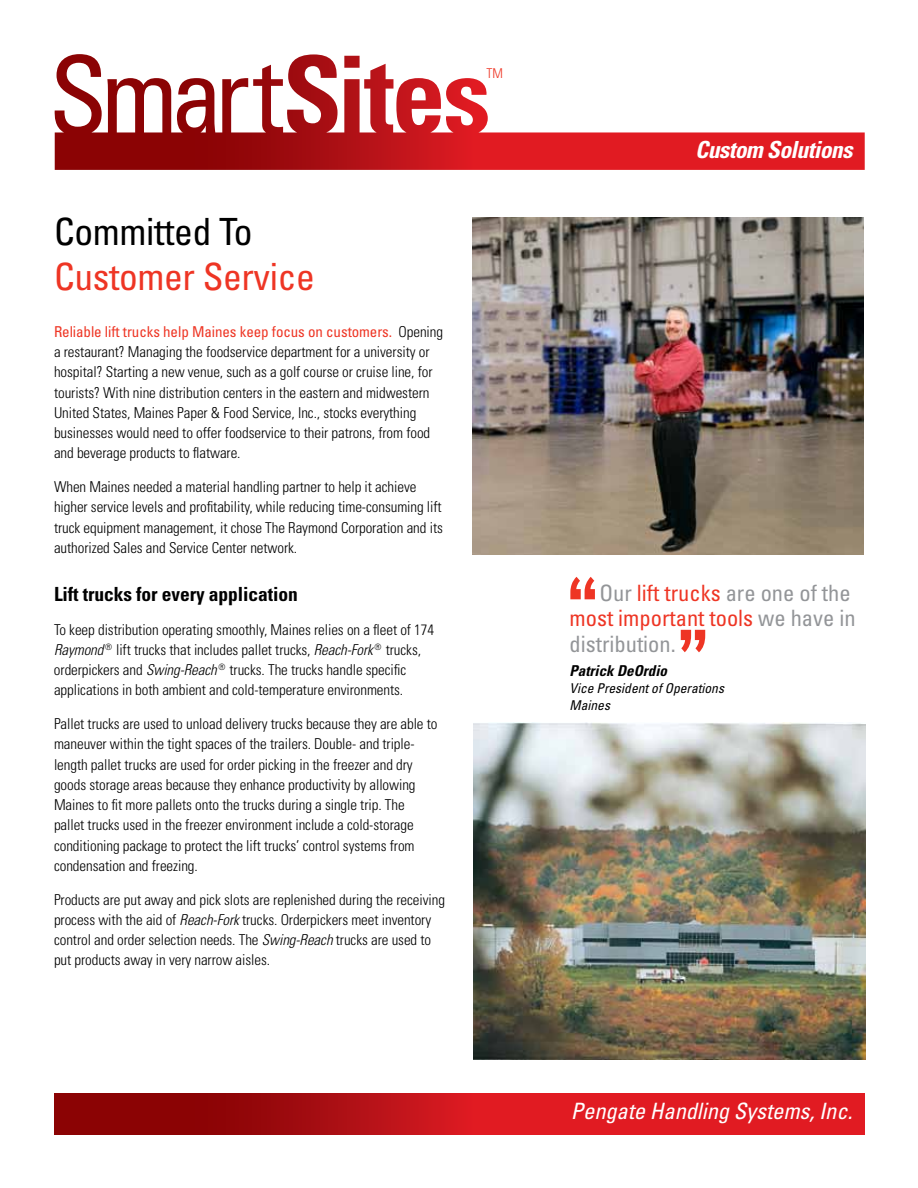
<style>
.page{position:relative;width:918px;height:1188px;background:#fff}
.page>*{position:absolute;margin:0;border:0;box-sizing:border-box;transform-origin:0 0}
.t1{font:800 condensed 85.5px "Tw Cen";color:#ee3524}
.t2{font:condensed 37.5px "Univers LT Std";letter-spacing:-.01em;color:#ee3524}
.t3{font:condensed 37.5px "Univers LT Std";letter-spacing:-.01em;color:#000}
.t4{font:italic 700 condensed 23.55px "Univers LT Std";letter-spacing:-.025em;color:#fff}
.t5{font:condensed 22.5px/25.5px "Univers LT Std";color:#939598}
.t6{font:italic condensed 22.5px "Univers LT Std";letter-spacing:-.005em;color:#fff}
.t7{font:700 condensed 19.5px "Univers LT Std";letter-spacing:-.005em;color:#000}
.t8{font:300 condensed 15px/20.2px "Univers LT Std";letter-spacing:-.005em;color:#000}
.t9{font:italic 700 condensed 15px "Univers LT Std";color:#000}
.t10{font:italic condensed 13.5px/17.2px "Univers LT Std";color:#000}
.t11{font:300 condensed 13.5px "Univers LT Std";color:#ee3524}
.s1{font-weight:400;color:#ee3524}
.s2{font-style:italic}
.s3{color:#ee3524}
</style>
<div class="page">
<svg style="left:55px;top:1094px;width:810px;height:40px;background:#c01217"></svg>
<svg style="left:55px;top:54px;width:810px;height:116px"></svg>
<img style="left:472px;top:217px;width:392px;height:338px">
<img style="left:474px;top:722px;width:391px;height:338px">
<p class="t11" style="left:487px;top:65px;width:18px">TM</p>
<h2 class="t3" style="left:54px;top:207px;width:200px">Committed To</h2>
<h2 class="t2" style="left:54px;top:252px;width:262px">Customer Service</h2>
<p class="t8" style="left:54px;top:321px;width:391px"><span class="s1">Reliable lift trucks help Maines keep focus on customers.</span> Opening a restaurant? Managing the foodservice department for a university or hospital? Starting a new venue, such as a golf course or cruise line, for tourists? With nine distribution centers in the eastern and midwestern United States, Maines Paper &amp; Food Service, Inc., stocks everything businesses would need to offer foodservice to their patrons, from food and beverage products to flatware.</p>
<p class="t8" style="left:54px;top:477px;width:390px">When Maines needed a material handling partner to help it achieve higher service levels and profitability, while reducing time-consuming lift truck equipment management, it chose The Raymond Corporation and its authorized Sales and Service Center network.</p>
<h3 class="t7" style="left:54px;top:582px;width:245px">Lift trucks for every application</h3>
<p class="t8" style="left:54px;top:619px;width:382px">To keep distribution operating smoothly, Maines relies on a fleet of 174<br><span class="s2">Raymond</span> <sup>®</sup> lift trucks that includes pallet trucks, <span class="s2">Reach-Fork</span> <sup>®</sup> trucks, orderpickers and <span class="s2">Swing-Reach</span> <sup>®</sup> trucks. The trucks handle specific applications in both ambient and cold-temperature environments.</p>
<p class="t8" style="left:54px;top:714px;width:385px">Pallet trucks are used to unload delivery trucks because they are able to maneuver within the tight spaces of the trailers. Double- and triple&shy;length pallet trucks are used for order picking in the freezer and dry goods storage areas because they enhance productivity by allowing Maines to fit more pallets onto the trucks during a single trip. The pallet trucks used in the freezer environment include a cold-storage conditioning package to protect the lift trucks’ control systems from condensation and freezing.</p>
<p class="t8" style="left:54px;top:889px;width:393px">Products are put away and pick slots are replenished during the receiving process with the aid of <span class="s2">Reach-Fork</span> trucks. Orderpickers meet inventory control and order selection needs. The <span class="s2">Swing-Reach</span> trucks are used to put products away in very narrow aisles.</p>
<h3 class="t4" style="left:695px;top:135px;width:159px">Custom Solutions</h3>
<h1 class="t1" style="left:564px;top:556px;width:39px">“</h1>
<h3 class="t5" style="left:570px;top:580px;width:288px;text-indent:30px">Our <span class="s3">lift trucks</span> are one of the <span class="s3">most important tools</span> we have in distribution.</h3>
<p class="t9" style="left:570px;top:661px;width:99px">Patrick DeOrdio</p>
<p class="t10" style="left:570px;top:680px;width:156px">Vice President of Operations<br>Maines</p>
<h1 class="t1" style="left:674px;top:609px;width:39px">”</h1>
<h3 class="t6" style="left:571px;top:1097px;width:283px">Pengate Handling Systems, Inc.</h3>
</div>
